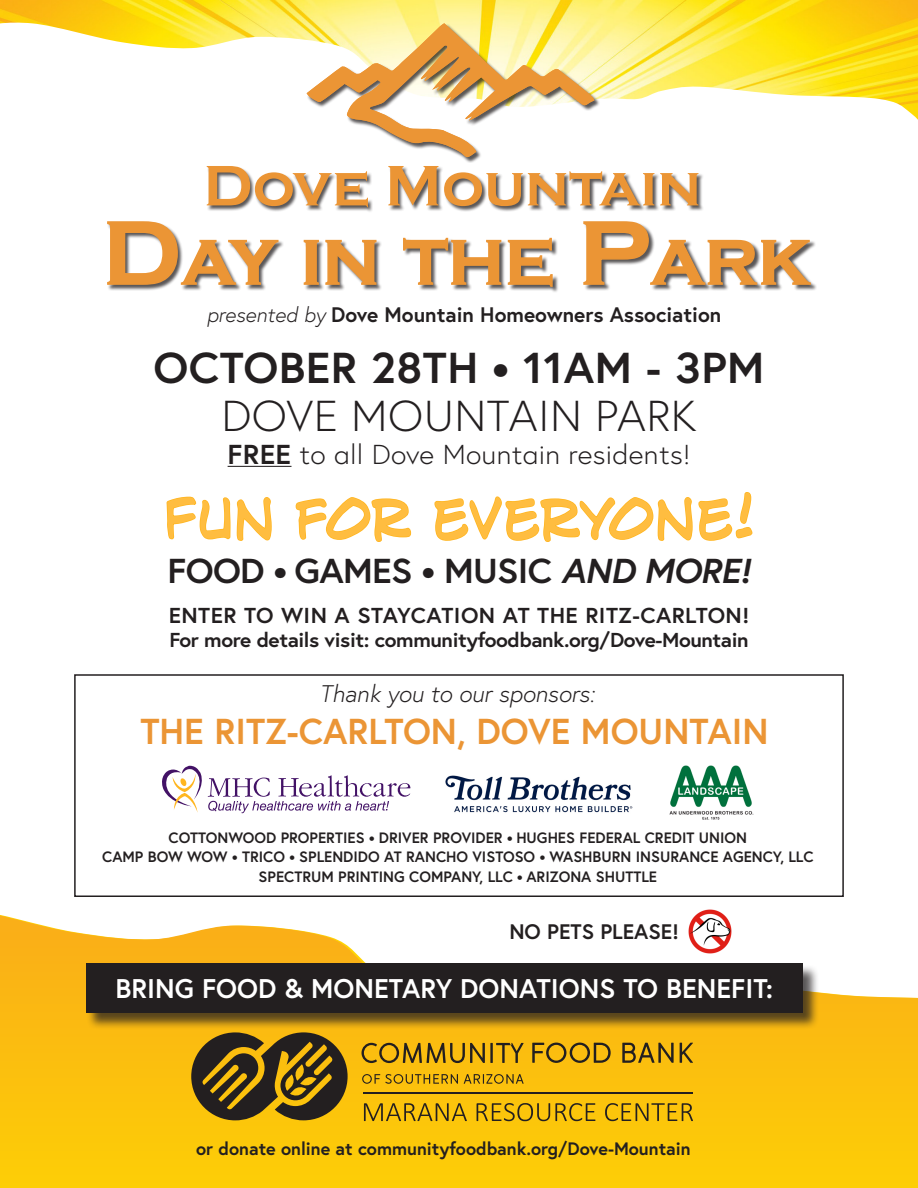
<style>
.page{position:relative;width:918px;height:1188px;background:#fff}
.page>*{position:absolute;margin:0;border:0;box-sizing:border-box;transform-origin:0 0}
.t1{font:57px "Lint Mc Cree Intl BB";color:#ffbd40}
.t2{font:700 43.2px "Europa";letter-spacing:.01em;color:#231f20;scale:1.04 1}
.t3{font:300 43.2px "Europa";letter-spacing:.01em;color:#231f20;scale:1.04 1}
.t4{font:700 36px "Europa";color:#eb9535}
.t5{font:700 34.5px "Europa";letter-spacing:-.02em;color:#231f20;scale:1.04 1}
.t6{font:300 27.3px "Europa";letter-spacing:.01em;color:#231f20;scale:1.04 1}
.t7{font:700 27px "Europa";color:#fff}
.t8{font:italic 300 24px "Europa";color:#231f20}
.t9{font:700 21.6px "Europa";letter-spacing:.02em;color:#231f20;scale:1.04 1}
.t10{font:700 21px "Europa";color:#231f20}
.t11{font:700 20.1px "Europa";letter-spacing:-.02em;color:#231f20;scale:1.04 1}
.t12{font:700 18px "Europa";color:#231f20}
.t13{font:700 15px "Europa";color:#231f20}
.s1{font-weight:300;font-style:italic}
.s2{font-family:"Soleil Lt";font-weight:400}
.s3{font-weight:700}
.s4{font-style:italic}
</style>
<div class="page">
<img style="left:0;top:0;width:918px;height:21px">
<svg style="left:0;top:21px;width:918px;height:146px"></svg>
<div style="left:107px;top:221px;width:710px;height:72px;background:#231f20;opacity:.75"></div>
<svg style="left:107px;top:221px;width:705px;height:67px"></svg>
<hr style="left:228px;top:466px;width:64px;height:1px;background:#231f20">
<svg style="left:166px;top:465px;width:106px;height:76px"></svg>
<svg style="left:295px;top:497px;width:117px;height:45px"></svg>
<svg style="left:434px;top:492px;width:319px;height:50px"></svg>
<svg style="left:0;top:915px;width:918px;height:273px;fill:#fcc70d"></svg>
<svg style="left:622px;top:1043px;width:52px;height:20px"></svg>
<svg style="left:680px;top:1043px;width:13px;height:20px"></svg>
<svg style="left:362px;top:1074px;width:96px;height:10px"></svg>
<svg style="left:464px;top:1074px;width:60px;height:10px"></svg>
<svg style="left:532px;top:1043px;width:79px;height:20px"></svg>
<hr style="left:490px;top:1043px;width:3px;height:20px;background:#231f20">
<svg style="left:362px;top:1043px;width:123px;height:20px"></svg>
<svg style="left:496px;top:1043px;width:28px;height:20px"></svg>
<svg style="left:191px;top:1032px;width:157px;height:88px"></svg>
<hr style="left:363px;top:1092px;width:330px;height:1px;background:#231f20">
<svg style="left:364px;top:1103px;width:103px;height:18px"></svg>
<svg style="left:477px;top:1103px;width:118px;height:18px"></svg>
<svg style="left:605px;top:1103px;width:88px;height:18px"></svg>
<div style="left:86px;top:964px;width:734px;height:65px;background:#231f20;opacity:.75"></div>
<div style="left:86px;top:963px;width:716px;height:49px;background:#231f20"></div>
<img style="left:688px;top:909px;width:45px;height:45px">
<svg style="left:162px;top:766px;width:248px;height:47px"></svg>
<img style="left:445px;top:775px;width:188px;height:38px">
<div style="left:74px;top:674px;width:770px;height:223px;border:2px solid #231f20"></div>
<div style="left:307px;top:24px;width:293px;height:139px;background:#231f20;opacity:.75"></div>
<svg style="left:307px;top:23px;width:287px;height:135px"></svg>
<div style="left:207px;top:166px;width:497px;height:47px;background:#231f20;opacity:.75"></div>
<svg style="left:207px;top:166px;width:491px;height:41px"></svg>
<img style="left:669px;top:765px;width:85px;height:55px">
<p class="t10" style="left:207px;top:301px;width:516px"><span class="s1">presented by</span> Dove Mountain Homeowners Association</p>
<p class="t2" style="left:154px;top:339px;width:589px">OCTOBER 28TH <span class="s2">○</span> 11AM - 3PM</p>
<p class="t3" style="left:221px;top:389px;width:458px">DOVE MOUNTAIN PARK</p>
<p class="t6" style="left:228px;top:438px;width:446px"><span class="s3">FREE</span> to all Dove Mountain residents!</p>
<p class="t1" style="left:164px;top:483px;width:591px">FUN FOR EVERYONE!</p>
<p class="t5" style="left:168px;top:547px;width:562px">FOOD <span class="s2">○</span> GAMES <span class="s2">○</span> MUSIC <span class="s4">AND MORE!</span></p>
<p class="t9" style="left:169px;top:601px;width:560px">ENTER TO WIN A STAYCATION AT THE RITZ-CARLTON!</p>
<p class="t11" style="left:169px;top:627px;width:559px">For more details visit: communityfoodbank.org/Dove-Mountain</p>
<p class="t8" style="left:320px;top:678px;width:277px">Thank you to our sponsors:</p>
<p class="t4" style="left:140px;top:707px;width:630px">THE RITZ-CARLTON, DOVE MOUNTAIN</p>
<p class="t13" style="left:169px;top:827px;width:580px">COTTONWOOD PROPERTIES <span class="s2">○</span> DRIVER PROVIDER <span class="s2">○</span> HUGHES FEDERAL CREDIT UNION</p>
<p class="t13" style="left:102px;top:847px;width:713px">CAMP BOW WOW <span class="s2">○</span> TRICO <span class="s2">○</span> SPLENDIDO AT RANCHO VISTOSO <span class="s2">○</span> WASHBURN INSURANCE AGENCY, LLC</p>
<p class="t13" style="left:259px;top:866px;width:400px">SPECTRUM PRINTING COMPANY, LLC <span class="s2">○</span> ARIZONA SHUTTLE</p>
<p class="t10" style="left:509px;top:917px;width:171px">NO PETS PLEASE!</p>
<p class="t7" style="left:116px;top:970px;width:659px">BRING FOOD &amp; MONETARY DONATIONS TO BENEFIT:</p>
<p class="t12" style="left:196px;top:1136px;width:496px">or donate online at communityfoodbank.org/Dove-Mountain</p>
</div>
